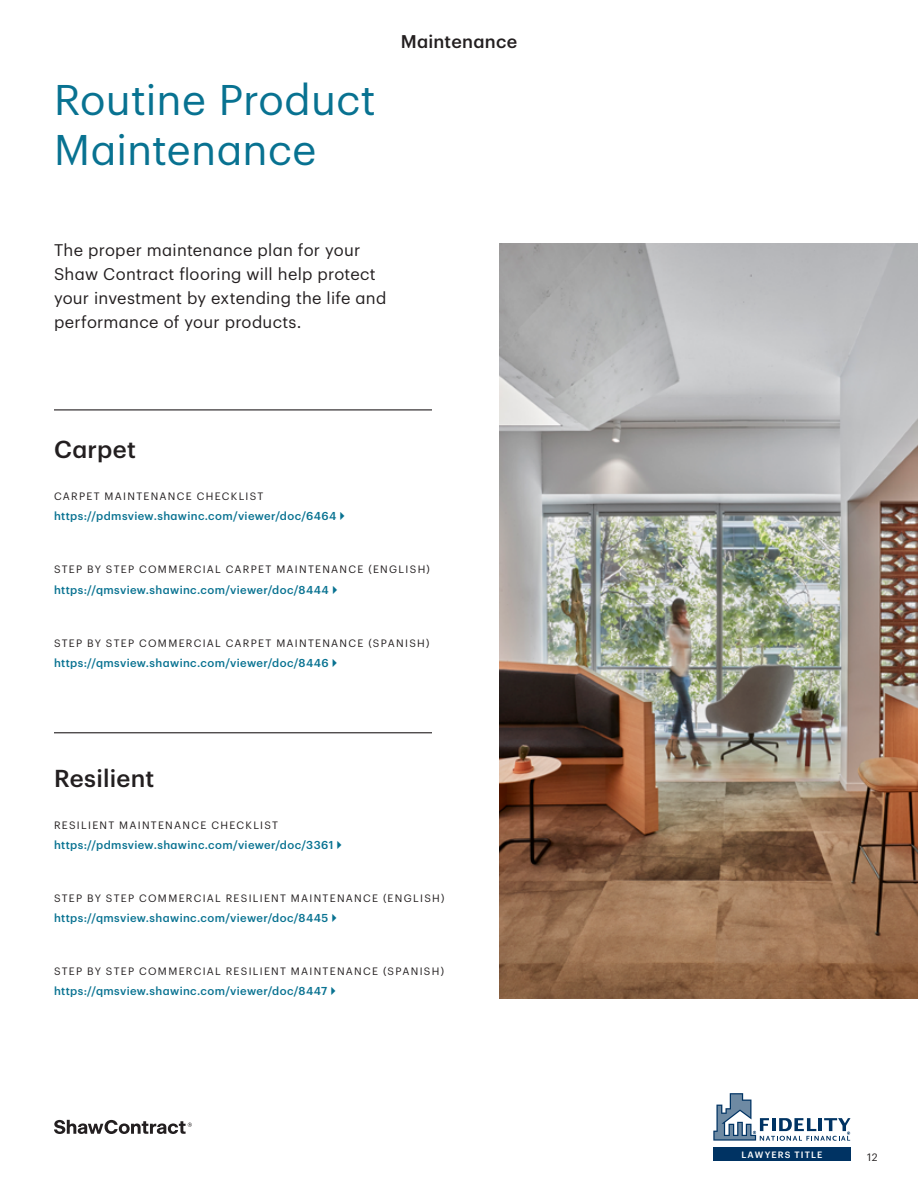
<style>
.page{position:relative;width:918px;height:1188px;background:#fff}
.page>*{position:absolute;margin:0;border:0;box-sizing:border-box;transform-origin:0 0}
.t1{font:42px/50.4px "Graphik Alt";letter-spacing:.005em;color:#087291}
.Box_Header{font:500 24px "Graphik Alt";letter-spacing:.01em;color:#231f20}
.Para_Highlight{font:500 18px "Graphik Alt";letter-spacing:.015em;color:#231f20}
.Para_Text_w__Leading{font:16.5px/24px "Graphik Alt";letter-spacing:.02em;color:#231f20}
.LINK{font:500 11.25px "Graphik Alt";letter-spacing:.03em;color:#087291}
.INDEX_7PT{font:10.5px "Graphik Alt";letter-spacing:.125em;color:#231f20}
.t2{font:500 9px "Graphik Alt";letter-spacing:.12em;color:#fff}
</style>
<div class="page">
<img style="left:500px;top:243px;width:418px;height:756px">
<hr style="left:54px;top:409px;width:378px;height:1px;background:#231f20">
<hr style="left:54px;top:732px;width:378px;height:1px;background:#231f20">
<div style="left:713px;top:1147px;width:137px;height:14px;background:#003363"></div>
<svg style="left:713px;top:1093px;width:138px;height:48px"></svg>
<svg style="left:54px;top:1120px;width:138px;height:14px"></svg>
<p class="t1" style="left:54px;top:71px;width:323px">Routine Product<br>Maintenance</p>
<p class="Para_Highlight" style="left:401px;top:28px;width:118px">Maintenance</p>
<p class="Para_Text_w__Leading" style="left:54px;top:237px;width:334px">The proper maintenance plan for your Shaw Contract flooring will help protect your investment by extending the life and performance of your products.</p>
<p class="Box_Header" style="left:54px;top:431px;width:83px">Carpet</p>
<p class="INDEX_7PT" style="left:54px;top:489px;width:211px">CARPET MAINTENANCE CHECKLIST</p>
<p class="LINK" style="left:54px;top:508px;width:284px">https://pdmsview.shawinc.com/viewer/doc/6464</p>
<p class="INDEX_7PT" style="left:54px;top:562px;width:377px">STEP BY STEP COMMERCIAL CARPET MAINTENANCE (ENGLISH)</p>
<p class="LINK" style="left:54px;top:581px;width:276px">https://qmsview.shawinc.com/viewer/doc/8444</p>
<p class="INDEX_7PT" style="left:54px;top:635px;width:377px">STEP BY STEP COMMERCIAL CARPET MAINTENANCE (SPANISH)</p>
<p class="LINK" style="left:54px;top:654px;width:276px">https://qmsview.shawinc.com/viewer/doc/8446</p>
<p class="Box_Header" style="left:54px;top:760px;width:102px">Resilient</p>
<p class="INDEX_7PT" style="left:54px;top:817px;width:226px">RESILIENT MAINTENANCE CHECKLIST</p>
<p class="LINK" style="left:54px;top:836px;width:281px">https://pdmsview.shawinc.com/viewer/doc/3361</p>
<p class="INDEX_7PT" style="left:54px;top:890px;width:392px">STEP BY STEP COMMERCIAL RESILIENT MAINTENANCE (ENGLISH)</p>
<p class="LINK" style="left:54px;top:910px;width:276px">https://qmsview.shawinc.com/viewer/doc/8445</p>
<p class="INDEX_7PT" style="left:54px;top:963px;width:392px">STEP BY STEP COMMERCIAL RESILIENT MAINTENANCE (SPANISH)</p>
<p class="LINK" style="left:54px;top:983px;width:275px">https://qmsview.shawinc.com/viewer/doc/8447</p>
<p class="t2" style="left:741px;top:1148px;width:83px">LAWYERS TITLE</p>
<p class="INDEX_7PT" style="left:867px;top:1149px;width:12px">12</p>
</div>
